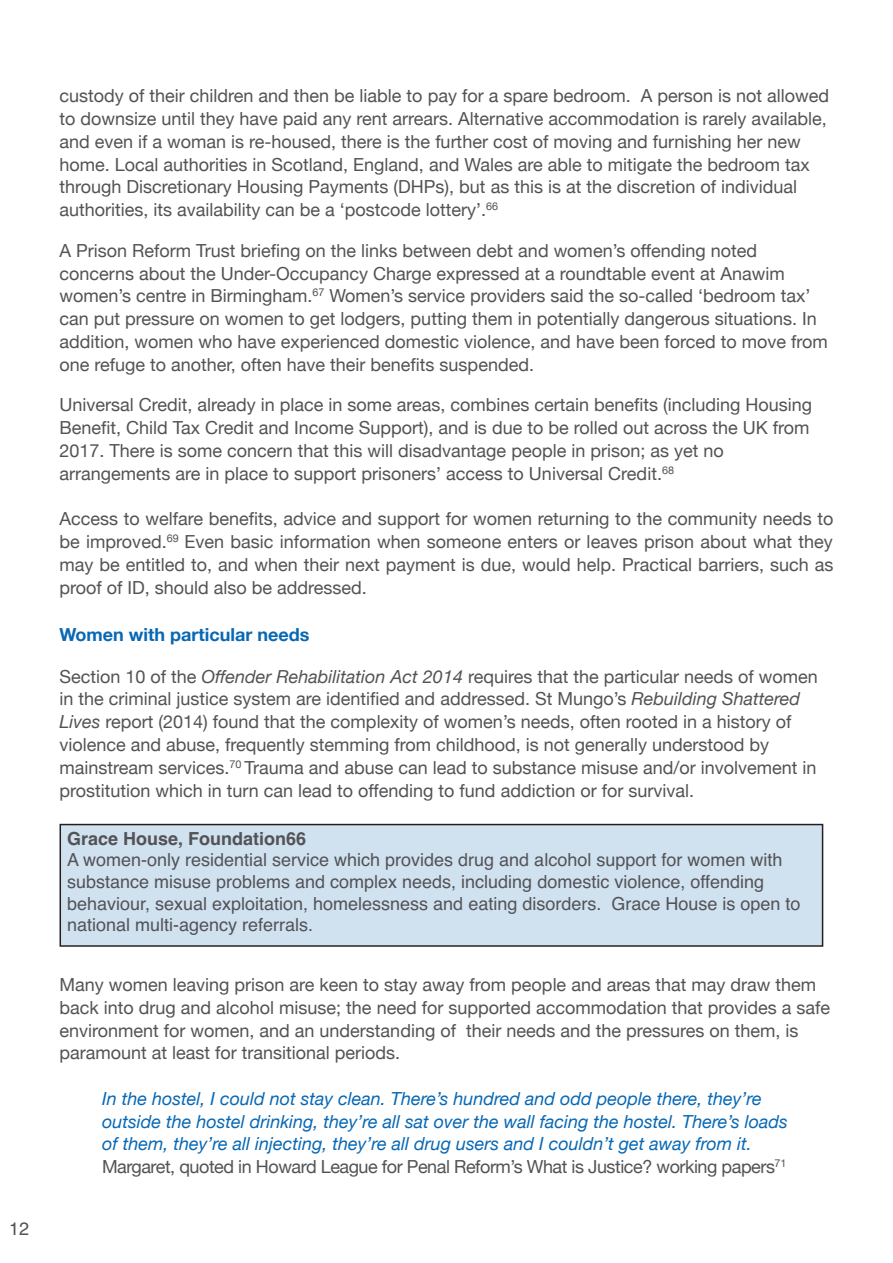
<style>
.page{position:relative;width:893px;height:1263px;background:#fff}
.page>*{position:absolute;margin:0;border:0;box-sizing:border-box;transform-origin:0 0}
.t1{font:18px/22.8px "Helvetica Neue";color:#535256}
.t2{font:italic 18px/22.8px "Helvetica Neue";color:#0868b4}
.t3{font:18px/21.6px "Helvetica";color:#535256}
.t4{font:700 18px "Helvetica Neue";color:#0868b4}
.t5{font:700 18px "Helvetica";color:#535256}
.s1{font-style:italic}
.s2{font-style:normal;color:#535256}
</style>
<div class="page">
<div style="left:61px;top:825px;width:761px;height:120px;background:#d0e2f0"></div>
<div style="left:60px;top:824px;width:763px;height:123px;border:2px solid #231f20"></div>
<p class="t3" style="left:9px;top:1218px;width:22px">12</p>
<p class="t1" style="left:60px;top:84px;width:771px">custody of their children and then be liable to pay for a spare bedroom. A person is not allowed to downsize until they have paid any rent arrears. Alternative accommodation is rarely available, and even if a woman is re-housed, there is the further cost of moving and furnishing her new home. Local authorities in Scotland, England, and Wales are able to mitigate the bedroom tax through Discretionary Housing Payments (DHPs), but as this is at the discretion of individual authorities, its availability can be a ‘postcode lottery’.<sup>66</sup></p>
<p class="t1" style="left:60px;top:239px;width:770px">A Prison Reform Trust briefing on the links between debt and women’s offending noted concerns about the Under-Occupancy Charge expressed at a roundtable event at Anawim women’s centre in Birmingham.<sup>67</sup> Women’s service providers said the so-called ‘bedroom tax’ can put pressure on women to get lodgers, putting them in potentially dangerous situations. In addition, women who have experienced domestic violence, and have been forced to move from one refuge to another, often have their benefits suspended.</p>
<p class="t1" style="left:60px;top:393px;width:754px">Universal Credit, already in place in some areas, combines certain benefits (including Housing Benefit, Child Tax Credit and Income Support), and is due to be rolled out across the UK from 2017. There is some concern that this will disadvantage people in prison; as yet no arrangements are in place to support prisoners’ access to Universal Credit.<sup>68</sup></p>
<p class="t1" style="left:60px;top:507px;width:775px;text-align:justify">Access to welfare benefits, advice and support for women returning to the community needs to be improved.<sup>69</sup> Even basic information when someone enters or leaves prison about what they may be entitled to, and when their next payment is due, would help. Practical barriers, such as proof of ID, should also be addressed.</p>
<p class="t4" style="left:60px;top:624px;width:251px">Women with particular needs</p>
<p class="t1" style="left:60px;top:665px;width:760px">Section 10 of the <span class="s1">Offender Rehabilitation Act 2014</span> requires that the particular needs of women in the criminal justice system are identified and addressed. St Mungo’s <span class="s1">Rebuilding Shattered Lives</span> report (2014) found that the complexity of women’s needs, often rooted in a history of violence and abuse, frequently stemming from childhood, is not generally understood by mainstream services.<sup>70</sup> Trauma and abuse can lead to substance misuse and/or involvement in prostitution which in turn can lead to offending to fund addiction or for survival.</p>
<p class="t5" style="left:67px;top:828px;width:241px">Grace House, Foundation66</p>
<p class="t3" style="left:67px;top:849px;width:735px">A women-only residential service which provides drug and alcohol support for women with substance misuse problems and complex needs, including domestic violence, offending behaviour, sexual exploitation, homelessness and eating disorders. Grace House is open to national multi-agency referrals.</p>
<p class="t1" style="left:60px;top:973px;width:772px">Many women leaving prison are keen to stay away from people and areas that may draw them back into drug and alcohol misuse; the need for supported accommodation that provides a safe environment for women, and an understanding of their needs and the pressures on them, is paramount at least for transitional periods.</p>
<p class="t2" style="left:102px;top:1087px;width:687px">In the hostel, I could not stay clean. There’s hundred and odd people there, they’re outside the hostel drinking, they’re all sat over the wall facing the hostel. There’s loads of them, they’re all injecting, they’re all drug users and I couldn’t get away from it.<br><span class="s2">Margaret, quoted in Howard League for Penal Reform’s What is Justice? working papers</span><sup>71</sup></p>
</div>
